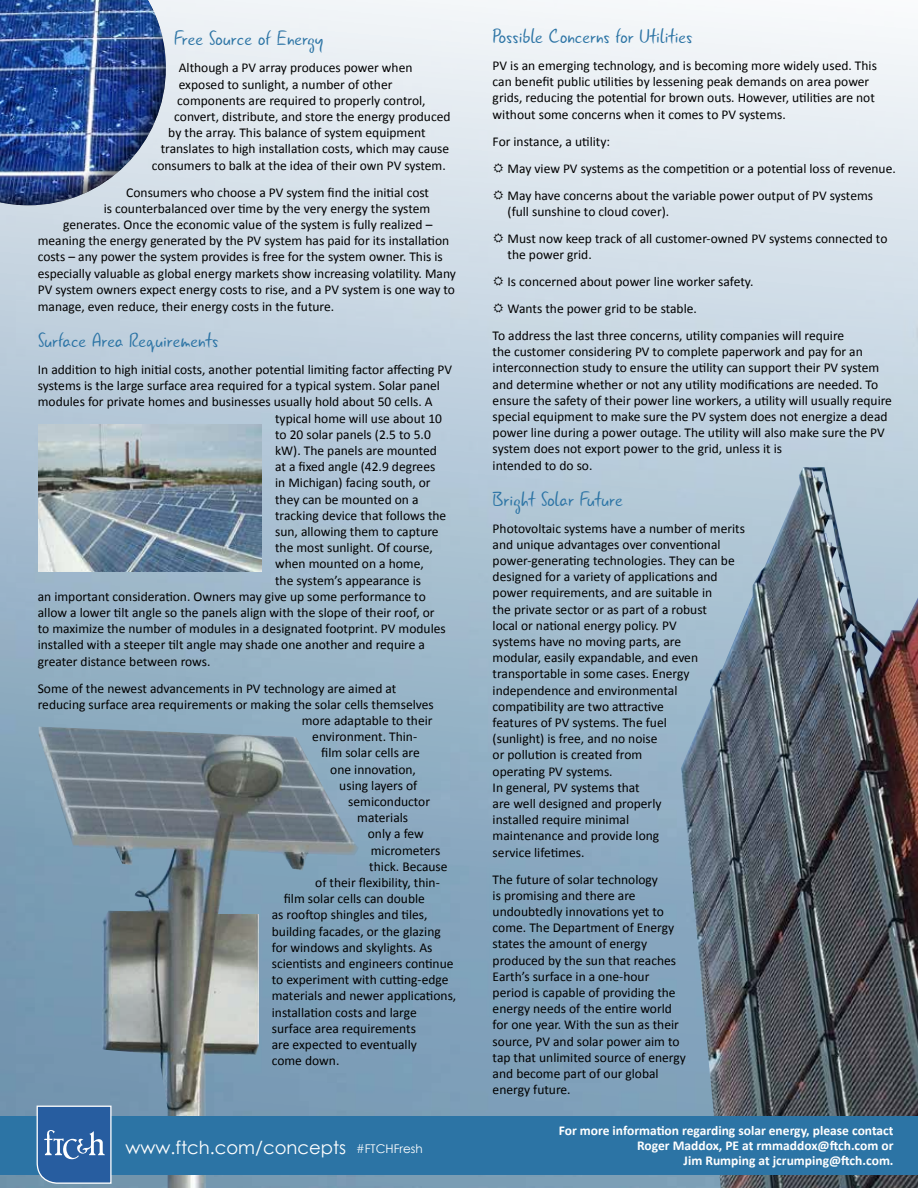
<style>
.page{position:relative;width:918px;height:1188px;background:#fff}
.page>*{position:absolute;margin:0;border:0;box-sizing:border-box;transform-origin:0 0}
.t1{font:21px "Gunny Rewritten";color:#2c74a5}
.t2{font:18px "Century Gothic";color:#fff}
.t3{font:13.5px/16.2px "Calibri";color:#000}
.t4{font:700 13.5px/15px "Calibri";color:#fff;text-align:right}
.s1{font-size:12px}
</style>
<div class="page">
<img style="left:0;top:0;width:918px;height:1188px">
<img style="left:39px;top:727px;width:322px;height:461px">
<img style="left:681px;top:467px;width:237px;height:721px">
<div style="left:0;top:1117px;width:918px;height:58px;background:#2c74a5"></div>
<div style="left:0;top:0;width:166px;height:206px;background:#000;opacity:.5"></div>
<img style="left:39px;top:424px;width:222px;height:148px">
<svg style="left:36px;top:1105px;width:76px;height:79px;background:#4574ad"></svg>
<svg style="left:494px;top:163px;width:9px;height:9px"></svg>
<svg style="left:494px;top:190px;width:9px;height:9px"></svg>
<svg style="left:494px;top:233px;width:9px;height:9px"></svg>
<svg style="left:494px;top:276px;width:9px;height:10px"></svg>
<svg style="left:494px;top:303px;width:9px;height:10px"></svg>
<h1 class="t1" style="left:174px;top:25px;width:150px">Free Source of Energy</h1>
<p class="t3" style="left:179px;top:59px;width:235px">Although a PV array produces power when</p>
<p class="t3" style="left:179px;top:75px;width:215px">exposed to sunlight, a number of other</p>
<p class="t3" style="left:177px;top:92px;width:250px">components are required to properly control,</p>
<p class="t3" style="left:174px;top:108px;width:278px">convert, distribute, and store the energy produced</p>
<p class="t3" style="left:168px;top:124px;width:259px">by the array. This balance of system equipment</p>
<p class="t3" style="left:161px;top:140px;width:290px">translates to high installation costs, which may cause</p>
<p class="t3" style="left:152px;top:156px;width:296px">consumers to balk at the idea of their own PV system.</p>
<p class="t3" style="left:126px;top:183px;width:304px">Consumers who choose a PV system find the initial cost</p>
<p class="t3" style="left:104px;top:200px;width:328px">is counterbalanced over time by the very energy the system</p>
<p class="t3" style="left:63px;top:216px;width:371px">generates. Once the economic value of the system is fully realized –</p>
<p class="t3" style="left:38px;top:232px;width:413px">meaning the energy generated by the PV system has paid for its installation</p>
<p class="t3" style="left:38px;top:248px;width:407px">costs – any power the system provides is free for the system owner. This is</p>
<p class="t3" style="left:38px;top:264px;width:420px">especially valuable as global energy markets show increasing volatility. Many</p>
<p class="t3" style="left:38px;top:281px;width:419px">PV system owners expect energy costs to rise, and a PV system is one way to</p>
<p class="t3" style="left:38px;top:298px;width:298px">manage, even reduce, their energy costs in the future.</p>
<h1 class="t1" style="left:38px;top:327px;width:182px">Surface Area Requirements</h1>
<p class="t3" style="left:38px;top:361px;width:416px">In addition to high initial costs, another potential limiting factor affecting PV</p>
<p class="t3" style="left:38px;top:377px;width:404px">systems is the large surface area required for a typical system. Solar panel</p>
<p class="t3" style="left:38px;top:393px;width:396px">modules for private homes and businesses usually hold about 50 cells. A</p>
<p class="t3" style="left:275px;top:409px;width:168px">typical home will use about 10</p>
<p class="t3" style="left:275px;top:426px;width:157px">to 20 solar panels (2.5 to 5.0</p>
<p class="t3" style="left:275px;top:442px;width:163px">kW). The panels are mounted</p>
<p class="t3" style="left:275px;top:458px;width:162px">at a fixed angle (42.9 degrees</p>
<p class="t3" style="left:275px;top:474px;width:157px">in Michigan) facing south, or</p>
<p class="t3" style="left:275px;top:490px;width:145px">they can be mounted on a</p>
<p class="t3" style="left:275px;top:507px;width:173px">tracking device that follows the</p>
<p class="t3" style="left:275px;top:523px;width:165px">sun, allowing them to capture</p>
<p class="t3" style="left:275px;top:539px;width:159px">the most sunlight. Of course,</p>
<p class="t3" style="left:275px;top:555px;width:150px">when mounted on a home,</p>
<p class="t3" style="left:275px;top:571px;width:147px">the system’s appearance is</p>
<p class="t3" style="left:38px;top:588px;width:389px">an important consideration. Owners may give up some performance to</p>
<p class="t3" style="left:38px;top:604px;width:398px">allow a lower tilt angle so the panels align with the slope of their roof, or</p>
<p class="t3" style="left:38px;top:620px;width:409px">to maximize the number of modules in a designated footprint. PV modules</p>
<p class="t3" style="left:38px;top:636px;width:389px">installed with a steeper tilt angle may shade one another and require a</p>
<p class="t3" style="left:38px;top:652px;width:174px">greater distance between rows.</p>
<p class="t3" style="left:38px;top:679px;width:360px">Some of the newest advancements in PV technology are aimed at</p>
<p class="t3" style="left:38px;top:696px;width:398px">reducing surface area requirements or making the solar cells themselves</p>
<p class="t3" style="left:302px;top:712px;width:132px">more adaptable to their</p>
<p class="t3" style="left:312px;top:728px;width:106px">environment. Thin-</p>
<p class="t3" style="left:321px;top:744px;width:100px">film solar cells are</p>
<p class="t3" style="left:330px;top:760px;width:87px">one innovation,</p>
<p class="t3" style="left:339px;top:777px;width:79px">using layers of</p>
<p class="t3" style="left:348px;top:793px;width:83px">semiconductor</p>
<p class="t3" style="left:357px;top:809px;width:52px">materials</p>
<p class="t3" style="left:368px;top:825px;width:58px">only a few</p>
<p class="t3" style="left:371px;top:841px;width:71px">micrometers</p>
<p class="t3" style="left:369px;top:858px;width:80px">thick. Because</p>
<p class="t3" style="left:315px;top:874px;width:126px">of their flexibility, thin-</p>
<p class="t3" style="left:284px;top:890px;width:143px">film solar cells can double</p>
<p class="t3" style="left:272px;top:906px;width:157px">as rooftop shingles and tiles,</p>
<p class="t3" style="left:272px;top:922px;width:171px">building facades, or the glazing</p>
<p class="t3" style="left:272px;top:939px;width:162px">for windows and skylights. As</p>
<p class="t3" style="left:272px;top:955px;width:183px">scientists and engineers continue</p>
<p class="t3" style="left:272px;top:971px;width:178px">to experiment with cutting-edge</p>
<p class="t3" style="left:272px;top:987px;width:186px">materials and newer applications,</p>
<p class="t3" style="left:272px;top:1003px;width:146px">installation costs and large</p>
<p class="t3" style="left:272px;top:1020px;width:146px">surface area requirements</p>
<p class="t3" style="left:272px;top:1036px;width:147px">are expected to eventually</p>
<p class="t3" style="left:272px;top:1052px;width:69px">come down.</p>
<h2 class="t2" style="left:126px;top:1136px;width:299px">www.ftch.com/concepts <span class="s1">#FTCHFresh</span></h2>
<h1 class="t1" style="left:493px;top:23px;width:201px">Possible Concerns for Utilities</h1>
<p class="t3" style="left:493px;top:57px;width:386px">PV is an emerging technology, and is becoming more widely used. This can benefit public utilities by lessening peak demands on area power grids, reducing the potential for brown outs. However, utilities are not without some concerns when it comes to PV systems.</p>
<p class="t3" style="left:508px;top:127px;width:390px;line-height:27px;text-indent:-15px">For instance, a utility:<br>May view PV systems as the competition or a potential loss of revenue.<br>May have concerns about the variable power output of PV systems</p>
<p class="t3" style="left:508px;top:197px;width:381px;line-height:27px">(full sunshine to cloud cover).<br>Must now keep track of all customer-owned PV systems connected to</p>
<p class="t3" style="left:508px;top:246px;width:86px">the power grid.</p>
<p class="t3" style="left:508px;top:273px;width:247px">Is concerned about power line worker safety.</p>
<p class="t3" style="left:508px;top:300px;width:191px">Wants the power grid to be stable.</p>
<p class="t3" style="left:493px;top:327px;width:353px">To address the last three concerns, utility companies will require</p>
<p class="t3" style="left:493px;top:343px;width:401px">the customer considering PV to complete paperwork and pay for an interconnection study to ensure the utility can support their PV system and determine whether or not any utility modifications are needed. To ensure the safety of their power line workers, a utility will usually require special equipment to make sure the PV system does not energize a dead power line during a power outage. The utility will also make sure the PV system does not export power to the grid, unless it is<br>intended to do so.</p>
<h1 class="t1" style="left:493px;top:485px;width:132px">Bright Solar Future</h1>
<p class="t3" style="left:493px;top:519px;width:254px">Photovoltaic systems have a number of merits and unique advantages over conventional power-generating technologies. They can be designed for a variety of applications and power requirements, and are suitable in<br>the private sector or as part of a robust<br>local or national energy policy. PV<br>systems have no moving parts, are<br>modular, easily expandable, and even transportable in some cases. Energy independence and environmental compatibility are two attractive<br>features of PV systems. The fuel<br>(sunlight) is free, and no noise<br>or pollution is created from<br>operating PV systems.<br>In general, PV systems that<br>are well designed and properly<br>installed require minimal<br>maintenance and provide long<br>service lifetimes.</p>
<p class="t3" style="left:493px;top:870px;width:195px">The future of solar technology<br>is promising and there are undoubtedly innovations yet to come. The Department of Energy states the amount of energy produced by the sun that reaches<br>Earth’s surface in a one-hour period is capable of providing the energy needs of the entire world for one year. With the sun as their source, PV and solar power aim to tap that unlimited source of energy and become part of our global energy future.</p>
<p class="t4" style="left:559px;top:1122px;width:336px">For more information regarding solar energy, please contact<br>Roger Maddox, PE at rmmaddox@ftch.com or<br>Jim Rumping at jcrumping@ftch.com.</p>
</div>
